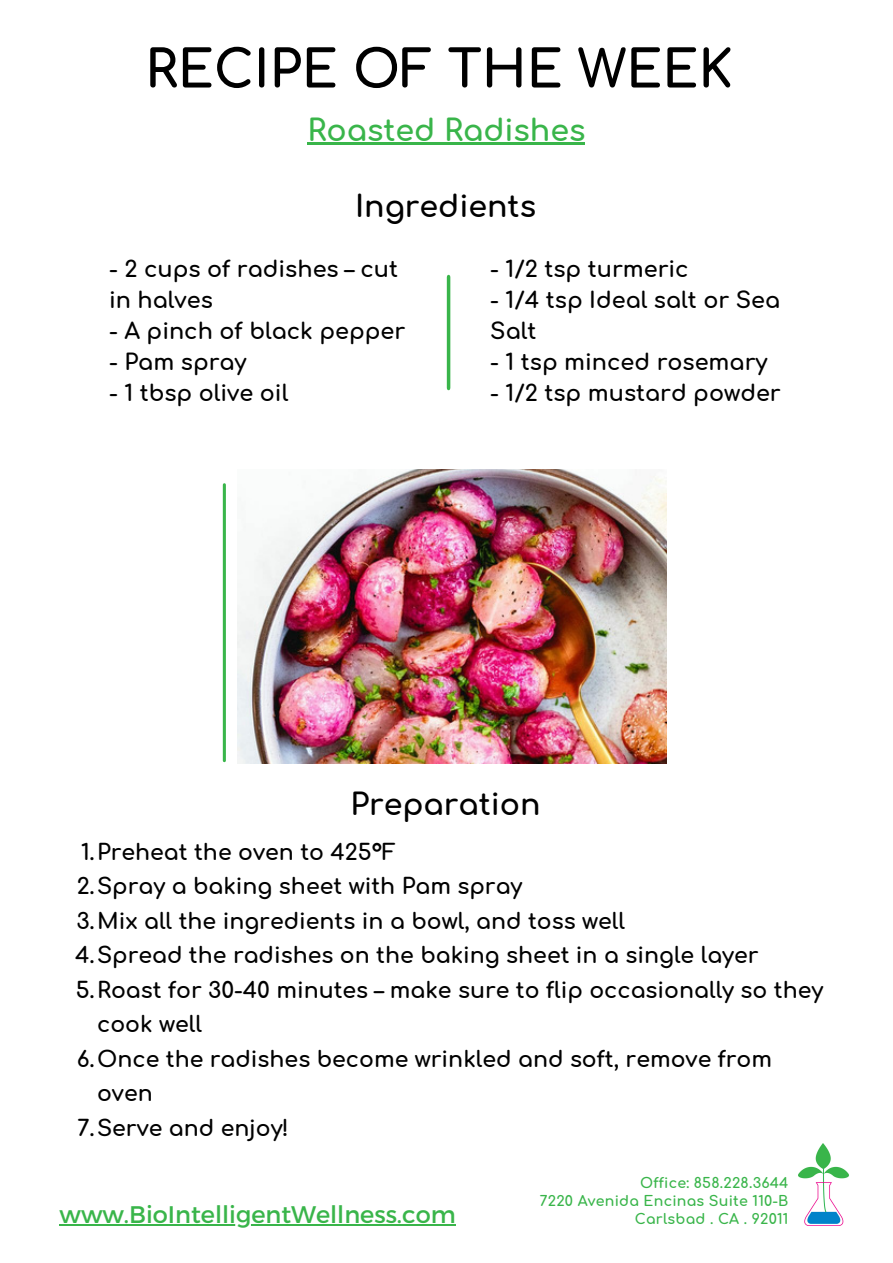
<style>
.page{position:relative;width:893px;height:1263px;background:#fff}
.page>*{position:absolute;margin:0;border:0;box-sizing:border-box;transform-origin:0 0}
.t1{font:700 51.6px "Comfortaa";color:#000}
.t2{font:700 30px "Comfortaa";color:#000}
.t3{font:700 30px "Comfortaa";color:#39b54a}
.t4{font:24px "Montserrat";color:#39b54a}
.t5{font:700 22.4px/31px "Comfortaa";color:#000}
.t6{font:700 22px/34.4px "Comfortaa";color:#000}
.t7{font:700 14.2px "Comfortaa";letter-spacing:.015em;color:#39b54a}
</style>
<div class="page">
<svg style="left:446px;top:277px;width:4px;height:111px"></svg>
<hr style="left:223px;top:485px;width:3px;height:276px;background:#39b54a">
<img style="left:237px;top:469px;width:429px;height:294px">
<hr style="left:307px;top:143px;width:278px;height:2px;background:#39b54a">
<hr style="left:60px;top:1225px;width:396px;height:1px;background:#39b54a">
<img style="left:798px;top:1143px;width:51px;height:83px">
<p class="t1" style="left:145px;top:42px;width:589px">RECIPE OF THE WEEK</p>
<p class="t3" style="left:307px;top:114px;width:279px">Roasted Radishes</p>
<p class="t2" style="left:355px;top:191px;width:182px">Ingredients</p>
<p class="t5" style="left:109px;top:255px;width:290px">- 2 cups of radishes – cut in halves</p>
<p class="t5" style="left:109px;top:316px;width:297px">- A pinch of black pepper</p>
<p class="t5" style="left:109px;top:347px;width:139px">- Pam spray</p>
<p class="t5" style="left:109px;top:378px;width:181px">- 1 tbsp olive oil</p>
<p class="t5" style="left:490px;top:255px;width:200px">- 1/2 tsp turmeric</p>
<p class="t5" style="left:490px;top:285px;width:291px">- 1/4 tsp Ideal salt or Sea<br>Salt</p>
<p class="t5" style="left:490px;top:347px;width:279px">- 1 tsp minced rosemary</p>
<p class="t5" style="left:490px;top:378px;width:292px">- 1/2 tsp mustard powder</p>
<p class="t2" style="left:350px;top:788px;width:192px">Preparation</p>
<p class="t6" style="left:81px;top:835px;width:316px">1.Preheat the oven to 425°F</p>
<p class="t6" style="left:77px;top:870px;width:447px">2.Spray a baking sheet with Pam spray</p>
<p class="t6" style="left:76px;top:904px;width:550px">3.Mix all the ingredients in a bowl, and toss well</p>
<p class="t6" style="left:75px;top:939px;width:684px">4.Spread the radishes on the baking sheet in a single layer</p>
<p class="t6" style="left:97px;top:973px;width:727px;text-indent:-21px">5.Roast for 30-40 minutes – make sure to flip occasionally so they cook well</p>
<p class="t6" style="left:97px;top:1042px;width:676px;text-indent:-20px">6.Once the radishes become wrinkled and soft, remove from oven</p>
<p class="t6" style="left:78px;top:1111px;width:213px">7.Serve and enjoy!</p>
<p class="t4" style="left:60px;top:1199px;width:397px">www.BioIntelligentWellness.com</p>
<p class="t7" style="left:640px;top:1175px;width:150px">Office: 858.228.3644</p>
<p class="t7" style="left:540px;top:1193px;width:250px">7220 Avenida Encinas Suite 110-B</p>
<p class="t7" style="left:635px;top:1211px;width:155px">Carlsbad . CA . 92011</p>
</div>
